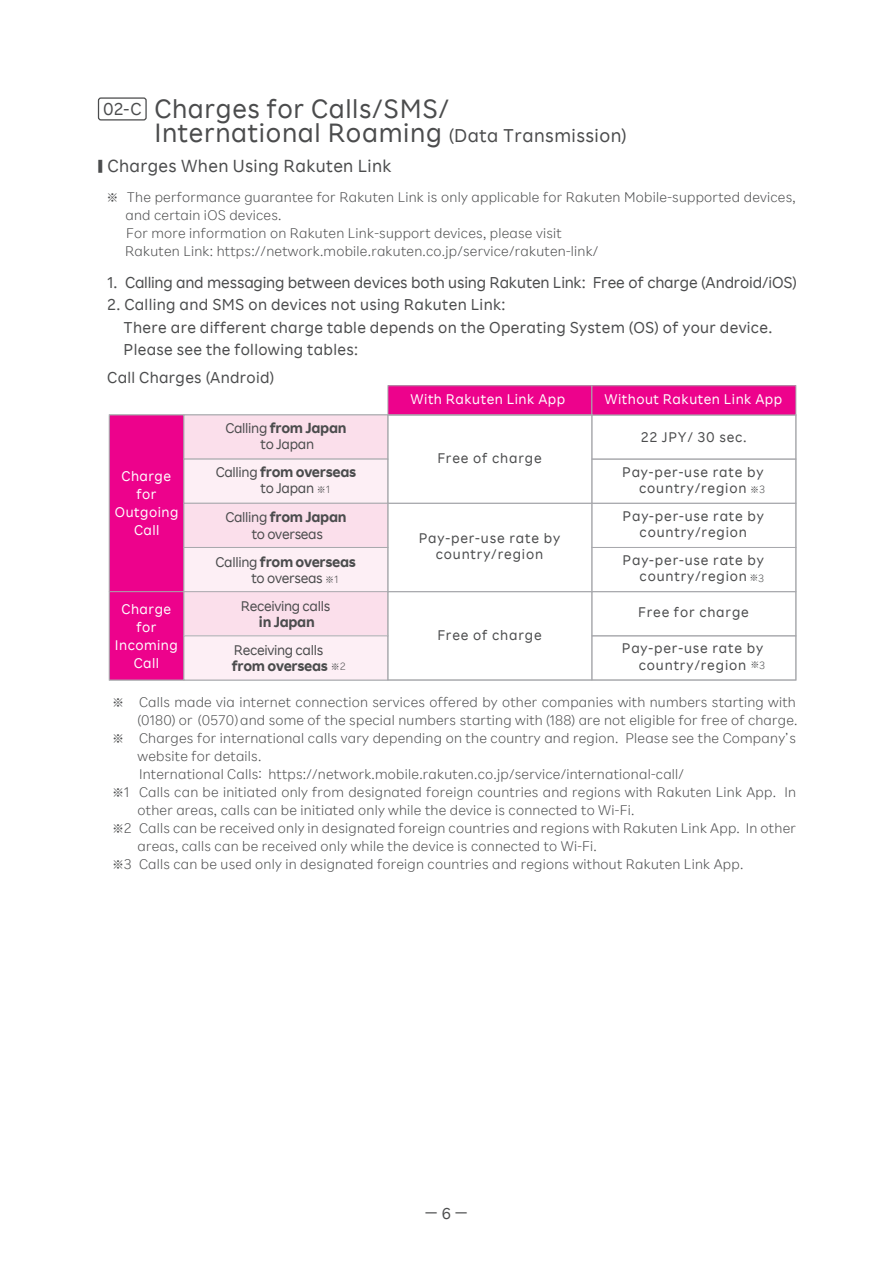
<style>
.page{position:relative;width:893px;height:1263px;background:#fff}
.page>*{position:absolute;margin:0;border:0;box-sizing:border-box;transform-origin:0 0}
.t1{font:26.85px/23.9px "Rakuten Sans";letter-spacing:.025em;color:#4b4c4d}
.t2{font:17.7px "Rakuten Sans";letter-spacing:.02em;color:#4b4c4d}
.t3{font:17.4px "Rakuten Sans";color:#4b4c4d}
.t4{font:15.9px/22.5px "Rakuten Sans";letter-spacing:.02em;color:#4b4c4d}
.t5{font:15.9px "Rakuten Sans";letter-spacing:-.01em;color:#4b4c4d}
.t6{font:700 14.7px "Rakuten Sans";letter-spacing:-.02em;color:#4b4c4d}
.t7{font:300 14.1px "Rakuten Sans";letter-spacing:.015em;color:#4b4c4d}
.t8{font:14.1px/16.5px "Rakuten Sans";letter-spacing:.06em;color:#4b4c4d;text-align:right}
.t9{font:14.1px/18px "Rakuten Sans";letter-spacing:.035em;color:#fff;text-align:center}
.t10{font:14.1px "Rakuten Sans";letter-spacing:-.02em;color:#4b4c4d}
.t11{font:13.5px "UD Shin Go NT Pro";color:#4b4c4d}
.s1{font-size:18.75px}
.s2{font-family:"UD Shin Go NT Pro";font-size:15px}
.s3{font-family:"UD Shin Go NT Pro";font-size:12px}
.s4{font-weight:400;font-size:14.1px}
.s5{font-family:"UD Shin Go NT Pro";font-weight:300;font-size:9px}
.s6{font-weight:300;font-size:10.65px}
.s7{font-family:"Rakuten Sans";font-size:15.9px}
</style>
<div class="page">
<div style="left:98px;top:97px;width:49px;height:24px;border:1px solid #4b4c4d;border-radius:2px"></div>
<div style="left:109px;top:415px;width:75px;height:177px;background:#ed028c"></div>
<div style="left:109px;top:414px;width:75px;height:178px;border:1px solid #a8a9ad"></div>
<div style="left:109px;top:592px;width:75px;height:88px;background:#ed028c"></div>
<div style="left:109px;top:591px;width:75px;height:89px;border:1px solid #a8a9ad"></div>
<div style="left:184px;top:415px;width:204px;height:44px;background:#fbdfeb"></div>
<div style="left:183px;top:414px;width:205px;height:45px;border:1px solid #a8a9ad"></div>
<div style="left:184px;top:459px;width:204px;height:44px;background:#fdeff5"></div>
<div style="left:183px;top:459px;width:205px;height:45px;border:1px solid #a8a9ad"></div>
<div style="left:184px;top:503px;width:204px;height:44px;background:#fbdfeb"></div>
<div style="left:183px;top:503px;width:205px;height:45px;border:1px solid #a8a9ad"></div>
<div style="left:184px;top:547px;width:204px;height:45px;background:#fdeff5"></div>
<div style="left:183px;top:547px;width:205px;height:45px;border:1px solid #a8a9ad"></div>
<div style="left:184px;top:592px;width:204px;height:44px;background:#fbdfeb"></div>
<div style="left:183px;top:591px;width:205px;height:45px;border:1px solid #a8a9ad"></div>
<div style="left:184px;top:636px;width:204px;height:44px;background:#fdeff5"></div>
<div style="left:183px;top:635px;width:205px;height:45px;border:1px solid #a8a9ad"></div>
<div style="left:591px;top:414px;width:205px;height:45px;border:1px solid #a8a9ad"></div>
<div style="left:388px;top:386px;width:204px;height:29px;background:#ed028c"></div>
<div style="left:387px;top:385px;width:205px;height:30px;border:1px solid #a8a9ad"></div>
<div style="left:592px;top:386px;width:204px;height:29px;background:#ed028c"></div>
<div style="left:591px;top:385px;width:205px;height:30px;border:1px solid #a8a9ad"></div>
<div style="left:591px;top:459px;width:205px;height:45px;border:1px solid #a8a9ad"></div>
<div style="left:591px;top:503px;width:205px;height:45px;border:1px solid #a8a9ad"></div>
<div style="left:591px;top:547px;width:205px;height:45px;border:1px solid #a8a9ad"></div>
<div style="left:591px;top:591px;width:205px;height:45px;border:1px solid #a8a9ad"></div>
<div style="left:591px;top:635px;width:205px;height:45px;border:1px solid #a8a9ad"></div>
<div style="left:387px;top:591px;width:205px;height:89px;border:1px solid #a8a9ad"></div>
<div style="left:387px;top:503px;width:205px;height:89px;border:1px solid #a8a9ad"></div>
<div style="left:387px;top:414px;width:205px;height:90px;border:1px solid #a8a9ad"></div>
<p class="t3" style="left:103px;top:99px;width:40px">02-C</p>
<h1 class="t1" style="left:154px;top:98px;width:474px">Charges for Calls/SMS/<br>International Roaming <span class="s1">(Data Transmission)</span></h1>
<p class="t2" style="left:98px;top:157px;width:295px"><span class="s2">■</span> Charges When Using Rakuten Link</p>
<p class="t7" style="left:106px;top:190px;width:691px"><span class="s3">※</span> The performance guarantee for Rakuten Link is only applicable for Rakuten Mobile-supported devices,</p>
<p class="t7" style="left:85px;top:208px;width:198px"><span class="s3">　　　</span> and certain iOS devices.</p>
<p class="t7" style="left:126px;top:226px;width:437px">For more information on Rakuten Link-support devices, please visit</p>
<p class="t7" style="left:125px;top:244px;width:475px">Rakuten Link: https://network.mobile.rakuten.co.jp/service/rakuten-link/</p>
<p class="t5" style="left:108px;top:274px;width:691px">1. Calling and messaging between devices both using Rakuten Link: Free of charge (Android/iOS)</p>
<p class="t4" style="left:124px;top:294px;width:650px;text-indent:-16px">2. Calling and SMS on devices not using Rakuten Link:<br>There are different charge table depends on the Operating System (OS) of your device.<br>Please see the following tables:</p>
<p class="t4" style="left:107px;top:367px;width:169px">Call Charges (Android)</p>
<p class="t9" style="left:115px;top:467px;width:65px">Charge for<br>Outgoing<br>Call</p>
<p class="t6" style="left:225px;top:419px;width:123px"><span class="s4">Calling</span> from Japan</p>
<p class="t8" style="left:260px;top:436px;width:55px">to Japan</p>
<p class="t6" style="left:216px;top:464px;width:142px"><span class="s4">Calling</span> from overseas</p>
<p class="t8" style="left:260px;top:481px;width:71px">to Japan <span class="s5">※</span><span class="s6">1</span></p>
<p class="t6" style="left:225px;top:509px;width:123px"><span class="s4">Calling</span> from Japan</p>
<p class="t10" style="left:252px;top:526px;width:73px">to overseas</p>
<p class="t6" style="left:216px;top:553px;width:142px"><span class="s4">Calling</span> from overseas</p>
<p class="t10" style="left:251px;top:570px;width:88px">to overseas <span class="s5">※</span><span class="s6">1</span></p>
<p class="t9" style="left:411px;top:390px;width:156px">With Rakuten Link App</p>
<p class="t9" style="left:604px;top:390px;width:179px">Without Rakuten Link App</p>
<p class="t8" style="left:641px;top:429px;width:107px">22 JPY/ 30 sec.</p>
<p class="t8" style="left:622px;top:464px;width:144px">Pay-per-use rate by country/region <span class="s5">※</span><span class="s6">3</span></p>
<p class="t8" style="left:623px;top:508px;width:143px;text-align:center">Pay-per-use rate by country/region</p>
<p class="t8" style="left:623px;top:552px;width:143px">Pay-per-use rate by country/region <span class="s5">※</span><span class="s6">3</span></p>
<p class="t8" style="left:437px;top:450px;width:106px">Free of charge</p>
<p class="t8" style="left:419px;top:530px;width:143px;text-align:center">Pay-per-use rate by country/region</p>
<p class="t10" style="left:241px;top:598px;width:91px">Receiving calls</p>
<p class="t6" style="left:259px;top:614px;width:57px">in Japan</p>
<p class="t9" style="left:115px;top:600px;width:64px">Charge for<br>Incoming<br>Call</p>
<p class="t7" style="left:112px;top:694px;width:685px"><span class="s3">※</span> Calls made via internet connection services offered by other companies with numbers starting with</p>
<p class="t7" style="left:137px;top:712px;width:662px">(0180) or <span class="s3">（</span>0570<span class="s3">）</span>and some of the special numbers starting with (188) are not eligible for free of charge.</p>
<p class="t7" style="left:112px;top:730px;width:687px"><span class="s3">※</span> Charges for international calls vary depending on the country and region. Please see the Company<span class="s3">’</span>s</p>
<p class="t7" style="left:138px;top:748px;width:125px">website for details.</p>
<p class="t7" style="left:139px;top:766px;width:547px">International Calls<span class="s3">：</span> https://network.mobile.rakuten.co.jp/service/international-call/</p>
<p class="t7" style="left:112px;top:784px;width:685px"><span class="s3">※</span>1 Calls can be initiated only from designated foreign countries and regions with Rakuten Link App. In</p>
<p class="t7" style="left:138px;top:802px;width:498px">other areas, calls can be initiated only while the device is connected to Wi-Fi.</p>
<p class="t7" style="left:112px;top:820px;width:685px"><span class="s3">※</span>2 Calls can be received only in designated foreign countries and regions with Rakuten Link App. In other</p>
<p class="t7" style="left:138px;top:838px;width:461px">areas, calls can be received only while the device is connected to Wi-Fi.</p>
<p class="t7" style="left:112px;top:856px;width:633px"><span class="s3">※</span>3 Calls can be used only in designated foreign countries and regions without Rakuten Link App.</p>
<p class="t8" style="left:638px;top:605px;width:112px">Free for charge</p>
<p class="t8" style="left:437px;top:627px;width:106px">Free of charge</p>
<p class="t8" style="left:622px;top:640px;width:145px">Pay-per-use rate by country/region <span class="s5">※</span><span class="s6">3</span></p>
<p class="t10" style="left:234px;top:642px;width:91px">Receiving calls</p>
<p class="t6" style="left:232px;top:658px;width:116px">from overseas <span class="s5">※</span><span class="s6">2</span></p>
<p class="t11" style="left:424px;top:1202px;width:45px">ー<span class="s7">6</span>ー</p>
</div>
